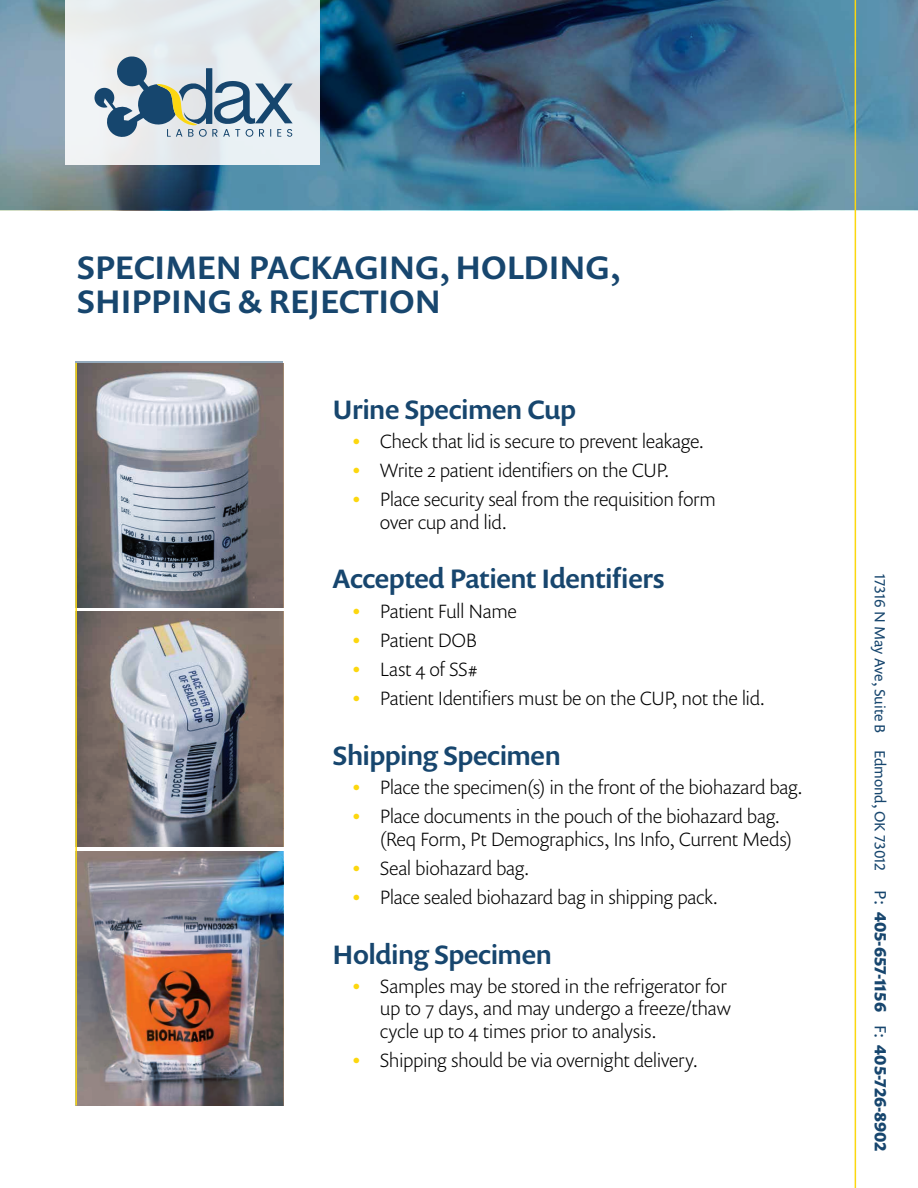
<style>
.page{position:relative;width:918px;height:1188px;background:#fff}
.page>*{position:absolute;margin:0;border:0;box-sizing:border-box;transform-origin:0 0}
.t1{font:500 33px/34.5px "Prenton RP Pro";color:#17466e}
.t2{font:500 27px "Prenton RP Pro";letter-spacing:-.015em;color:#17466e}
.t3{font:300 19.5px/22.5px "Prenton RP Pro";letter-spacing:-.02em;color:#000}
.t4{font:15px "Prenton RP Pro";color:#17466e}
.s1{font-weight:900;color:#fcd70e}
.s2{font-size:16.5px}
.s3{font-weight:700;font-size:16.5px}
</style>
<div class="page">
<img style="left:0;top:0;width:918px;height:210px">
<div style="left:65px;top:0;width:255px;height:165px;background:#e6ecef"></div>
<svg style="left:75px;top:362px;width:208px;height:246px;background:#8c8e95"></svg>
<svg style="left:77px;top:612px;width:206px;height:235px;background:#8a8689"></svg>
<img style="left:77px;top:851px;width:206px;height:255px">
<hr style="left:75px;top:363px;width:2px;height:743px;background:#fcd70e">
<hr style="left:855px;top:0;width:1px;height:1188px;background:#fcd70e">
<svg style="left:94px;top:57px;width:199px;height:80px"></svg>
<h1 class="t1" style="left:77px;top:249px;width:545px">SPECIMEN PACKAGING, HOLDING,<br>SHIPPING &amp; REJECTION</h1>
<h2 class="t2" style="left:333px;top:391px;width:245px">Urine Specimen Cup</h2>
<p class="t3" style="left:353px;top:429px;width:353px"><span class="s1">•</span> Check that lid is secure to prevent leakage.</p>
<p class="t3" style="left:353px;top:458px;width:318px"><span class="s1">•</span> Write 2 patient identifiers on the CUP.</p>
<p class="t3" style="left:380px;top:488px;width:337px;text-indent:-27px"><span class="s1">•</span> Place security seal from the requisition form over cup and lid.</p>
<h2 class="t2" style="left:333px;top:561px;width:333px">Accepted Patient Identifiers</h2>
<p class="t3" style="left:353px;top:599px;width:166px"><span class="s1">•</span> Patient Full Name</p>
<p class="t3" style="left:353px;top:628px;width:126px"><span class="s1">•</span> Patient DOB</p>
<p class="t3" style="left:353px;top:657px;width:127px"><span class="s1">•</span> Last 4 of SS#</p>
<p class="t3" style="left:353px;top:687px;width:414px"><span class="s1">•</span> Patient Identifiers must be on the CUP, not the lid.</p>
<h2 class="t2" style="left:333px;top:737px;width:230px">Shipping Specimen</h2>
<p class="t3" style="left:353px;top:775px;width:451px"><span class="s1">•</span> Place the specimen(s) in the front of the biohazard bag.</p>
<p class="t3" style="left:380px;top:805px;width:414px;text-indent:-27px"><span class="s1">•</span> Place documents in the pouch of the biohazard bag. (Req Form, Pt Demographics, Ins Info, Current Meds)</p>
<p class="t3" style="left:353px;top:856px;width:178px"><span class="s1">•</span> Seal biohazard bag.</p>
<p class="t3" style="left:353px;top:886px;width:367px"><span class="s1">•</span> Place sealed biohazard bag in shipping pack.</p>
<h2 class="t2" style="left:333px;top:936px;width:221px">Holding Specimen</h2>
<p class="t3" style="left:380px;top:974px;width:353px;text-indent:-27px"><span class="s1">•</span> Samples may be stored in the refrigerator for up to 7 days, and may undergo a freeze/thaw cycle up to 4 times prior to analysis.</p>
<p class="t3" style="left:353px;top:1048px;width:347px"><span class="s1">•</span> Shipping should be via overnight delivery.</p>
<p class="t4" style="left:890px;top:574px;width:580px;rotate:90deg">17316 N May Ave, Suite B Edmond, OK 73012 <span class="s2">P:</span> <span class="s3">405-657-1156</span> <span class="s2">F:</span> <span class="s3">405-726-8902</span></p>
</div>
